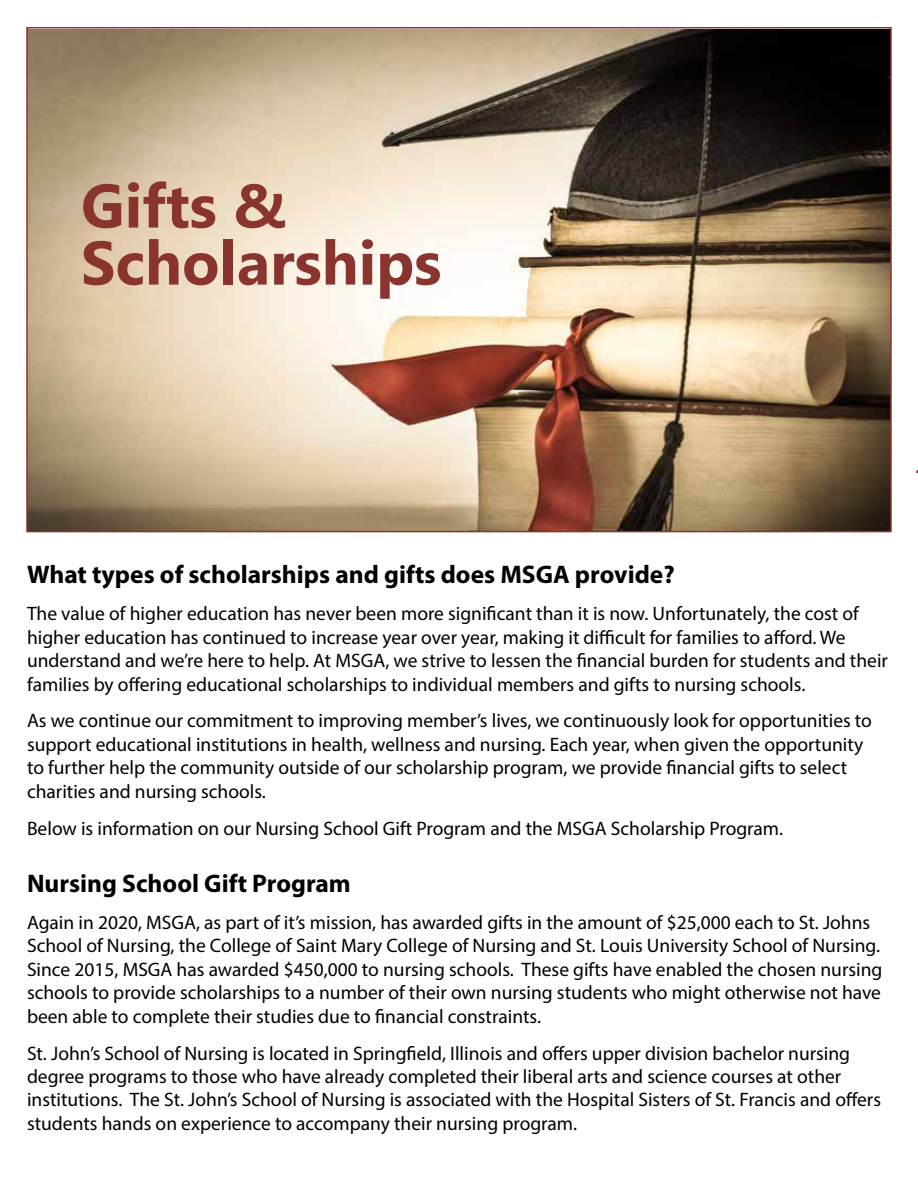
<style>
.page{position:relative;width:918px;height:1188px;background:#fff}
.page>*{position:absolute;margin:0;border:0;box-sizing:border-box;transform-origin:0 0}
.t1{font:700 61.5px/57px "Ebrima";color:#8a3430}
.t2{font:700 25.5px "Myriad Pro";color:#000}
.t3{font:19.5px/23.4px "Myriad Pro";color:#000}
</style>
<div class="page">
<img style="left:29px;top:30px;width:860px;height:499px">
<h1 class="t1" style="left:81px;top:174px;width:362px">Gifts &amp;<br>Scholarships</h1>
<h2 class="t2" style="left:27px;top:558px;width:649px">What types of scholarships and gifts does MSGA provide?</h2>
<p class="t3" style="left:27px;top:602px;width:862px">The value of higher education has never been more significant than it is now. Unfortunately, the cost of higher education has continued to increase year over year, making it difficult for families to afford. We understand and we’re here to help. At MSGA, we strive to lessen the financial burden for students and their families by offering educational scholarships to individual members and gifts to nursing schools.</p>
<p class="t3" style="left:27px;top:709px;width:847px">As we continue our commitment to improving member’s lives, we continuously look for opportunities to support educational institutions in health, wellness and nursing. Each year, when given the opportunity to further help the community outside of our scholarship program, we provide financial gifts to select charities and nursing schools.</p>
<p class="t3" style="left:27px;top:816px;width:758px">Below is information on our Nursing School Gift Program and the MSGA Scholarship Program.</p>
<h2 class="t2" style="left:27px;top:867px;width:325px">Nursing School Gift Program</h2>
<p class="t3" style="left:27px;top:910px;width:857px">Again in 2020, MSGA, as part of it’s mission, has awarded gifts in the amount of $25,000 each to St. Johns School of Nursing, the College of Saint Mary College of Nursing and St. Louis University School of Nursing.<br>Since 2015, MSGA has awarded $450,000 to nursing schools. These gifts have enabled the chosen nursing schools to provide scholarships to a number of their own nursing students who might otherwise not have been able to complete their studies due to financial constraints.</p>
<p class="t3" style="left:27px;top:1041px;width:856px">St. John’s School of Nursing is located in Springfield, Illinois and offers upper division bachelor nursing degree programs to those who have already completed their liberal arts and science courses at other institutions. The St. John’s School of Nursing is associated with the Hospital Sisters of St. Francis and offers students hands on experience to accompany their nursing program.</p>
</div>
